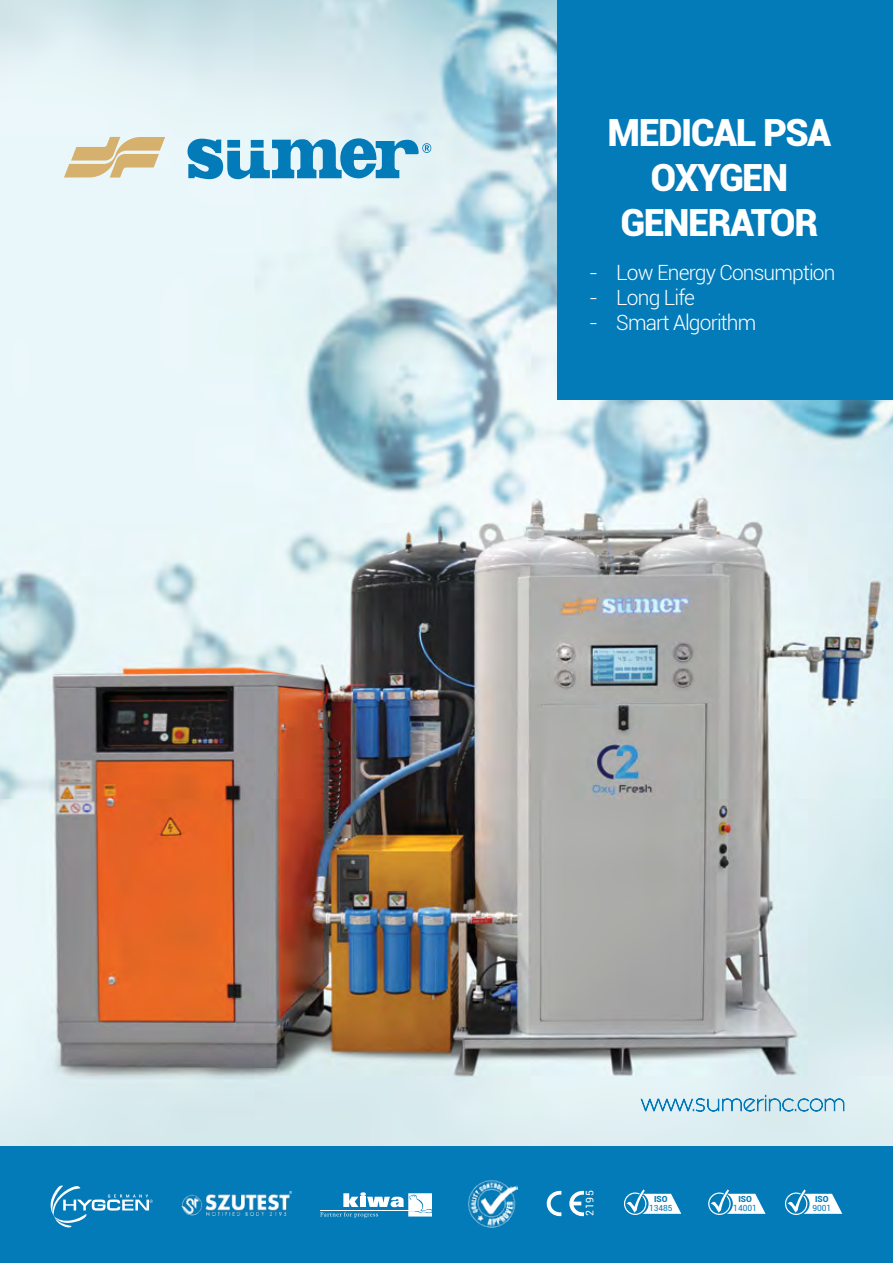
<style>
.page{position:relative;width:893px;height:1263px;background:#fff}
.page>*{position:absolute;margin:0;border:0;box-sizing:border-box;transform-origin:0 0}
.t1{font:900 37.5px/45px "Roboto";letter-spacing:-.04em;color:#fff;text-align:center}
.t2{font:300 21px "Roboto";letter-spacing:-.04em;color:#fff}
.t3{font:10.5px "Roboto";color:#fff}
.t4{font:8.4px "Roboto";color:#037bb9}
.t5{font:900 8.4px "Roboto";color:#037bb9}
</style>
<div class="page">
<img style="left:0;top:0;width:893px;height:1146px">
<div style="left:0;top:1146px;width:893px;height:117px;background:#037bb9"></div>
<div style="left:557px;top:0;width:336px;height:400px;background:#037bb9"></div>
<svg style="left:624px;top:1189px;width:57px;height:26px"></svg>
<svg style="left:708px;top:1189px;width:58px;height:26px"></svg>
<svg style="left:785px;top:1189px;width:57px;height:26px"></svg>
<img style="left:182px;top:1191px;width:109px;height:24px">
<svg style="left:320px;top:1192px;width:112px;height:26px"></svg>
<svg style="left:569px;top:1190px;width:15px;height:26px"></svg>
<svg style="left:546px;top:1190px;width:15px;height:26px"></svg>
<svg style="left:64px;top:137px;width:101px;height:41px;background:#decea9"></svg>
<svg style="left:188px;top:138px;width:243px;height:41px;background:#62aed3"></svg>
<svg style="left:640px;top:1095px;width:204px;height:17px;background:#aad2e4"></svg>
<svg style="left:50px;top:1185px;width:103px;height:43px"></svg>
<img style="left:468px;top:1180px;width:49px;height:47px">
<h1 class="t1" style="left:608px;top:109px;width:225px">MEDICAL PSA<br>OXYGEN<br>GENERATOR</h1>
<p class="t2" style="left:589px;top:258px;width:248px">- Low Energy Consumption</p>
<p class="t2" style="left:589px;top:283px;width:107px">- Long Life</p>
<p class="t2" style="left:589px;top:308px;width:169px">- Smart Algorithm</p>
<p class="t3" style="left:582px;top:1216px;width:28px;rotate:-90deg">2195</p>
<p class="t5" style="left:654px;top:1193px;width:15px">ISO</p>
<p class="t4" style="left:649px;top:1202px;width:25px">13485</p>
<p class="t5" style="left:738px;top:1193px;width:15px">ISO</p>
<p class="t4" style="left:733px;top:1202px;width:25px">14001</p>
<p class="t5" style="left:815px;top:1193px;width:15px">ISO</p>
<p class="t4" style="left:812px;top:1202px;width:20px">9001</p>
</div>
